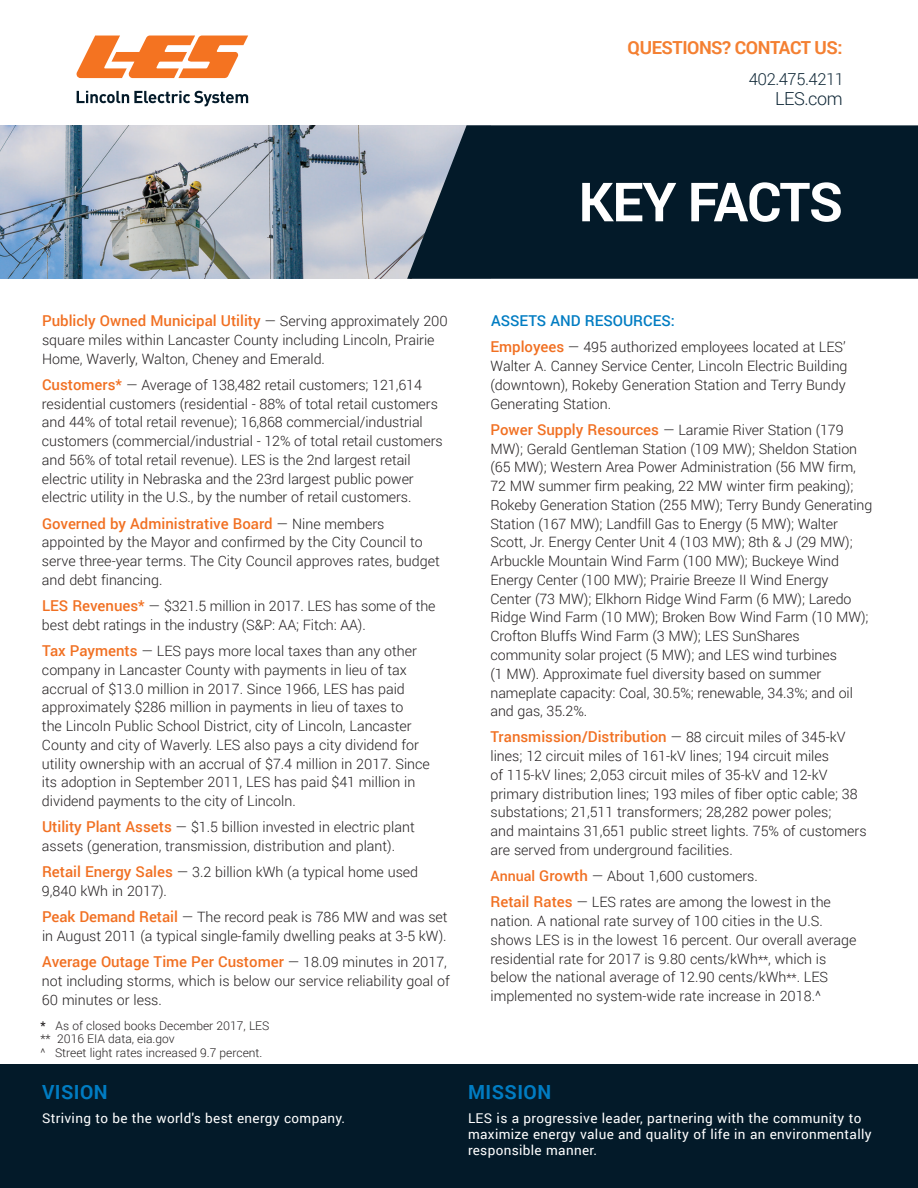
<style>
.page{position:relative;width:918px;height:1188px;background:#fff}
.page>*{position:absolute;margin:0;border:0;box-sizing:border-box;transform-origin:0 0}
.t1{font:700 54px "Roboto";letter-spacing:-.025em;color:#fff}
.t2{font:700 19.5px "Roboto";letter-spacing:.025em;color:#007cc2}
.t3{font:700 18px "Roboto";letter-spacing:-.025em;color:#f48032}
.t4{font:300 18px "Roboto";letter-spacing:-.025em;color:#102837}
.t5{font:300 16.5px "Roboto";letter-spacing:-.025em;color:#102837}
.t6{font:500 15px "Roboto";color:#f17022}
.t7{font:500 15px "Roboto";color:#007cc2}
.t8{font:300 14.25px/18.8px "Roboto";color:#231f20}
.t9{font:13.5px/16.2px "Roboto";letter-spacing:.025em;color:#fff}
.t10{font:300 12px/13.5px "Roboto";color:#231f20}
.s1{font-weight:300;font-size:14.25px;color:#231f20}
.s2{font-weight:500;font-size:15px;color:#f17022}
.s3{font-weight:500}
.s4{font-weight:500;color:#f17022}
.s5{font-size:12px}
</style>
<div class="page">
<img style="left:0;top:125px;width:407px;height:154px">
<svg style="left:407px;top:125px;width:511px;height:154px;background:#0f2533"></svg>
<svg style="left:77px;top:91px;width:171px;height:15px"></svg>
<svg style="left:76px;top:36px;width:172px;height:42px"></svg>
<div style="left:0;top:1064px;width:918px;height:124px;background:#031a29"></div>
<p class="t3" style="left:628px;top:35px;width:217px">QUESTIONS? CONTACT US:</p>
<p class="t5" style="left:749px;top:68px;width:97px">402.475.4211</p>
<p class="t4" style="left:775px;top:86px;width:69px">LES.com</p>
<h1 class="t1" style="left:579px;top:164px;width:266px">KEY FACTS</h1>
<p class="t6" style="left:42px;top:310px;width:407px">Publicly Owned Municipal Utility <span class="s1">— Serving approximately 200</span></p>
<p class="t8" style="left:42px;top:330px;width:394px">square miles within Lancaster County including Lincoln, Prairie<br>Home, Waverly, Walton, Cheney and Emerald.</p>
<p class="t8" style="left:42px;top:375px;width:402px"><span class="s2">Customers*</span> — Average of 138,482 retail customers; 121,614 residential customers (residential - 88% of total retail customers and 44% of total retail revenue); 16,868 commercial/industrial customers (commercial/industrial - 12% of total retail customers and 56% of total retail revenue). LES is the 2nd largest retail electric utility in Nebraska and the 23rd largest public power electric utility in the U.S., by the number of retail customers.</p>
<p class="t6" style="left:42px;top:513px;width:344px">Governed by Administrative Board <span class="s1">— Nine members</span></p>
<p class="t8" style="left:42px;top:533px;width:399px">appointed by the Mayor and confirmed by the City Council to serve three-year terms. The City Council approves rates, budget and debt financing.</p>
<p class="t8" style="left:42px;top:596px;width:395px"><span class="s2">LES Revenues*</span> — $321.5 million in 2017. LES has some of the best debt ratings in the industry (S&amp;P: AA; Fitch: AA).</p>
<p class="t8" style="left:42px;top:641px;width:389px"><span class="s2">Tax Payments</span> — LES pays more local taxes than any other company in Lancaster County with payments in lieu of tax accrual of $13.0 million in 2017. Since 1966, LES has paid approximately $286 million in payments in lieu of taxes to<br>the Lincoln Public School District, city of Lincoln, Lancaster County and city of Waverly. LES also pays a city dividend for utility ownership with an accrual of $7.4 million in 2017. Since its adoption in September 2011, LES has paid $41 million in dividend payments to the city of Lincoln.</p>
<p class="t8" style="left:42px;top:818px;width:374px"><span class="s2">Utility Plant Assets</span> — $1.5 billion invested in electric plant assets (generation, transmission, distribution and plant).</p>
<p class="t8" style="left:42px;top:863px;width:378px"><span class="s2">Retail Energy Sales</span> — 3.2 billion kWh (a typical home used<br>9,840 kWh in 2017).</p>
<p class="t8" style="left:42px;top:908px;width:407px"><span class="s2">Peak Demand Retail</span> — The record peak is 786 MW and was set in August 2011 (a typical single-family dwelling peaks at 3-5 kW).</p>
<p class="t6" style="left:42px;top:952px;width:407px">Average Outage Time Per Customer <span class="s1">— 18.09 minutes in 2017,</span></p>
<p class="t8" style="left:42px;top:971px;width:409px">not including storms, which is below our service reliability goal of<br>60 minutes or less.</p>
<p class="t10" style="left:40px;top:1018px;width:230px"><span class="s3">*</span> As of closed books December 2017, LES ** 2016 EIA data, eia.gov<br>^ Street light rates increased 9.7 percent.</p>
<h2 class="t2" style="left:42px;top:1078px;width:67px">VISION</h2>
<p class="t9" style="left:42px;top:1109px;width:305px">Striving to be the world's best energy company.</p>
<p class="t7" style="left:491px;top:310px;width:185px">ASSETS AND RESOURCES:</p>
<p class="t8" style="left:490px;top:338px;width:359px"><span class="s2">Employees</span> — 495 authorized employees located at LES’ Walter A. Canney Service Center, Lincoln Electric Building (downtown), Rokeby Generation Station and Terry Bundy Generating Station.</p>
<p class="t8" style="left:490px;top:420px;width:383px"><span class="s2">Power Supply Resources</span> — Laramie River Station (179<br>MW); Gerald Gentleman Station (109 MW); Sheldon Station (65 MW); Western Area Power Administration (56 MW firm, 72 MW summer firm peaking, 22 MW winter firm peaking); Rokeby Generation Station (255 MW); Terry Bundy Generating Station (167 MW); Landfill Gas to Energy (5 MW); Walter Scott, Jr. Energy Center Unit 4 (103 MW); 8th &amp; J (29 MW); Arbuckle Mountain Wind Farm (100 MW); Buckeye Wind Energy Center (100 MW); Prairie Breeze II Wind Energy Center (73 MW); Elkhorn Ridge Wind Farm (6 MW); Laredo Ridge Wind Farm (10 MW); Broken Bow Wind Farm (10 MW); Crofton Bluffs Wind Farm (3 MW); LES SunShares community solar project (5 MW); and LES wind turbines<br>(1 MW). Approximate fuel diversity based on summer nameplate capacity: Coal, 30.5%; renewable, 34.3%; and oil and gas, 35.2%.</p>
<p class="t6" style="left:490px;top:727px;width:357px">Transmission/Distribution <span class="s1">— 88 circuit miles of 345-kV</span></p>
<p class="t8" style="left:490px;top:746px;width:378px">lines; 12 circuit miles of 161-kV lines; 194 circuit miles<br>of 115-kV lines; 2,053 circuit miles of 35-kV and 12-kV primary distribution lines; 193 miles of fiber optic cable; 38 substations; 21,511 transformers; 28,282 power poles;<br>and maintains 31,651 public street lights. 75% of customers are served from underground facilities.</p>
<p class="t8" style="left:490px;top:863px;width:342px;line-height:26.2px"><span class="s4">Annual</span> <span class="s2">Growth</span> — About 1,600 customers.<br><span class="s2">Retail Rates</span> — LES rates are among the lowest in the</p>
<p class="t8" style="left:490px;top:911px;width:368px">nation. A national rate survey of 100 cities in the U.S. shows LES is in the lowest 16 percent. Our overall average residential rate for 2017 is 9.80 cents/kWh<span class="s5">**</span>, which is below the national average of 12.90 cents/kWh<span class="s5">**</span>. LES implemented no system-wide rate increase in 2018.^</p>
<h2 class="t2" style="left:468px;top:1078px;width:85px">MISSION</h2>
<p class="t9" style="left:468px;top:1109px;width:405px">LES is a progressive leader, partnering with the community to maximize energy value and quality of life in an environmentally responsible manner.</p>
</div>
